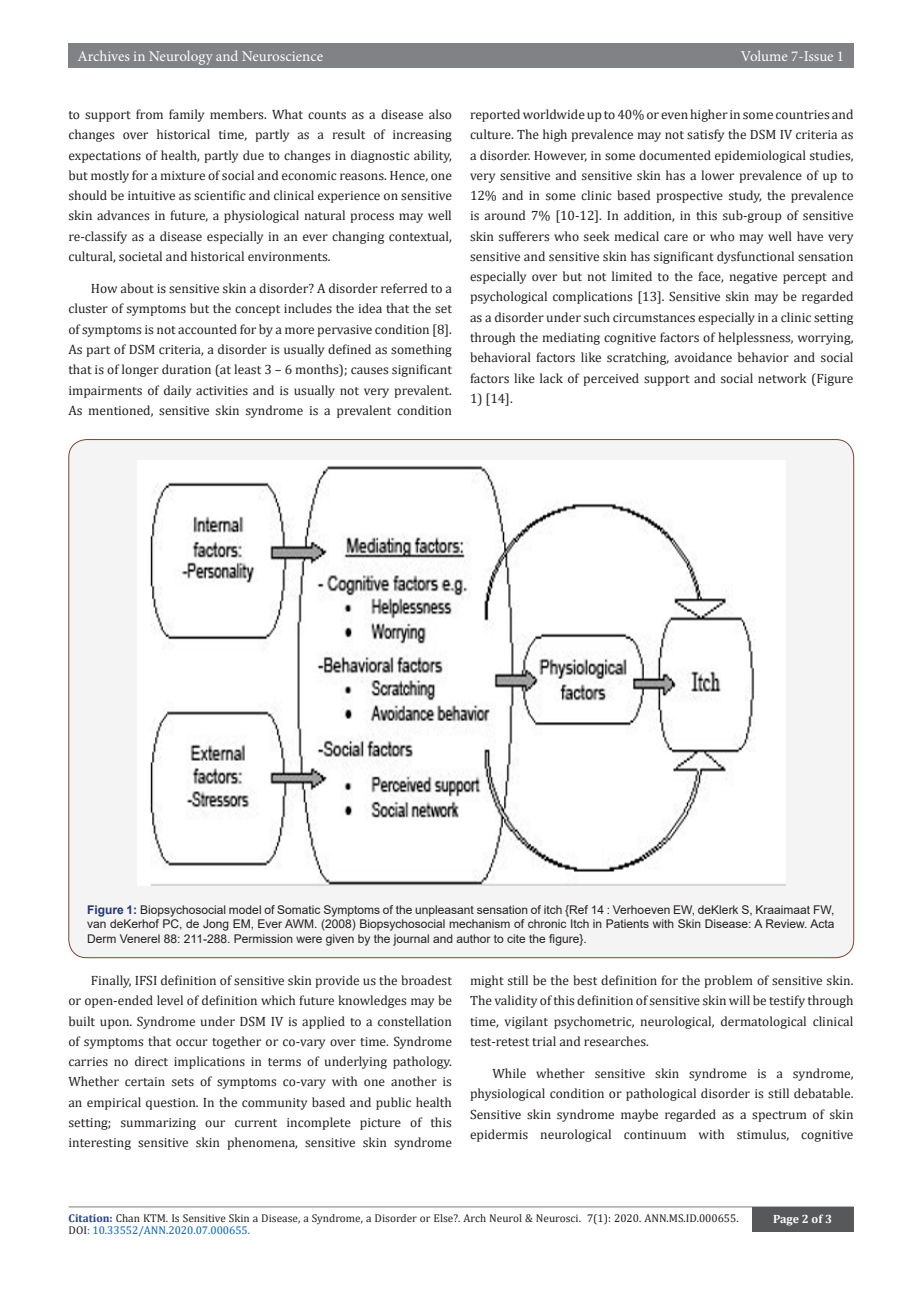
<style>
.page{position:relative;width:922px;height:1292px;background:#fff}
.page>*{position:absolute;margin:0;border:0;box-sizing:border-box;transform-origin:0 0}
.t1{font:15px "Minion Pro";letter-spacing:-.005em;color:#fff}
.t2{font:13.5px/20.2px "Cambria";color:#231f20;text-align:justify}
.t3{font:12px/14.4px "Arial";color:#231f20;text-align:justify}
.t4{font:700 12px "Cambria";color:#fff}
.t5{font:11.25px/12px "Cambria";color:#231f20}
.s1{font-weight:700;color:#233571}
.s2{font-weight:700;color:#253f8e}
.s3{color:#0563c1}
</style>
<div class="page">
<div style="left:68px;top:44px;width:786px;height:24px;background:#808285"></div>
<hr style="left:69px;top:1206px;width:784px;height:1px;background:#a8a9ad">
<div style="left:751px;top:1207px;width:102px;height:25px;background:#57585a"></div>
<div style="left:69px;top:439px;width:784px;height:518px;background:#f4f4f4;border-radius:18px"></div>
<img style="left:137px;top:461px;width:648px;height:424px">
<p class="t1" style="left:77px;top:46px;width:247px">Archives in Neurology and Neuroscience</p>
<p class="t1" style="left:741px;top:46px;width:105px">Volume 7-Issue 1</p>
<p class="t2" style="left:68px;top:104px;width:385px">to support from family members. What counts as a disease also changes over historical time, partly as a result of increasing expectations of health, partly due to changes in diagnostic ability, but mostly for a mixture of social and economic reasons. Hence, one should be intuitive as scientific and clinical experience on sensitive skin advances in future, a physiological natural process may well re-classify as a disease especially in an ever changing contextual, cultural, societal and historical environments.</p>
<p class="t2" style="left:68px;top:278px;width:385px;text-indent:22px">How about is sensitive skin a disorder? A disorder referred to a cluster of symptoms but the concept includes the idea that the set of symptoms is not accounted for by a more pervasive condition [8].<br>As part of DSM criteria, a disorder is usually defined as something that is of longer duration (at least 3 – 6 months); causes significant impairments of daily activities and is usually not very prevalent.<br>As mentioned, sensitive skin syndrome is a prevalent condition</p>
<p class="t2" style="left:470px;top:104px;width:385px">reported worldwide up to 40% or even higher in some countries and culture. The high prevalence may not satisfy the DSM IV criteria as a disorder. However, in some documented epidemiological studies, very sensitive and sensitive skin has a lower prevalence of up to 12% and in some clinic based prospective study, the prevalence is around 7% [10-12]. In addition, in this sub-group of sensitive skin sufferers who seek medical care or who may well have very sensitive and sensitive skin has significant dysfunctional sensation especially over but not limited to the face, negative percept and psychological complications [13]. Sensitive skin may be regarded as a disorder under such circumstances especially in a clinic setting through the mediating cognitive factors of helplessness, worrying, behavioral factors like scratching, avoidance behavior and social factors like lack of perceived support and social network (Figure</p>
<p class="t2" style="left:470px;top:388px;width:44px">1) [14].</p>
<p class="t3" style="left:87px;top:902px;width:749px"><span class="s1">Figure 1:</span> Biopsychosocial model of Somatic Symptoms of the unpleasant sensation of itch {Ref 14 : Verhoeven EW, deKlerk S, Kraaimaat FW, van deKerhof PC, de Jong EM, Ever AWM. (2008) Biopsychosocial mechanism of chronic Itch in Patients with Skin Disease: A Review. Acta Derm Venerel 88: 211-288. Permission were given by the journal and author to cite the figure}.</p>
<p class="t2" style="left:68px;top:970px;width:385px;text-indent:22px">Finally, IFSI definition of sensitive skin provide us the broadest or open-ended level of definition which future knowledges may be built upon. Syndrome under DSM IV is applied to a constellation of symptoms that occur together or co-vary over time. Syndrome carries no direct implications in terms of underlying pathology.<br>Whether certain sets of symptoms co-vary with one another is an empirical question. In the community based and public health setting; summarizing our current incomplete picture of this interesting sensitive skin phenomena, sensitive skin syndrome</p>
<p class="t2" style="left:470px;top:970px;width:385px">might still be the best definition for the problem of sensitive skin.<br>The validity of this definition of sensitive skin will be testify through time, vigilant psychometric, neurological, dermatological clinical test-retest trial and researches.</p>
<p class="t2" style="left:470px;top:1063px;width:385px;text-indent:22px">While whether sensitive skin syndrome is a syndrome, physiological condition or pathological disorder is still debatable.<br>Sensitive skin syndrome maybe regarded as a spectrum of skin epidermis neurological continuum with stimulus, cognitive</p>
<p class="t5" style="left:69px;top:1211px;width:671px"><span class="s2">Citation:</span> Chan KTM. Is Sensitive Skin a Disease, a Syndrome, a Disorder or Else?. Arch Neurol &amp; Neurosci. 7(1): 2020. ANN.MS.ID.000655.<br>DOI<span class="s3">: 10.33552/ANN.2020.07.000655.</span></p>
<p class="t4" style="left:773px;top:1210px;width:60px">Page 2 of 3</p>
</div>
